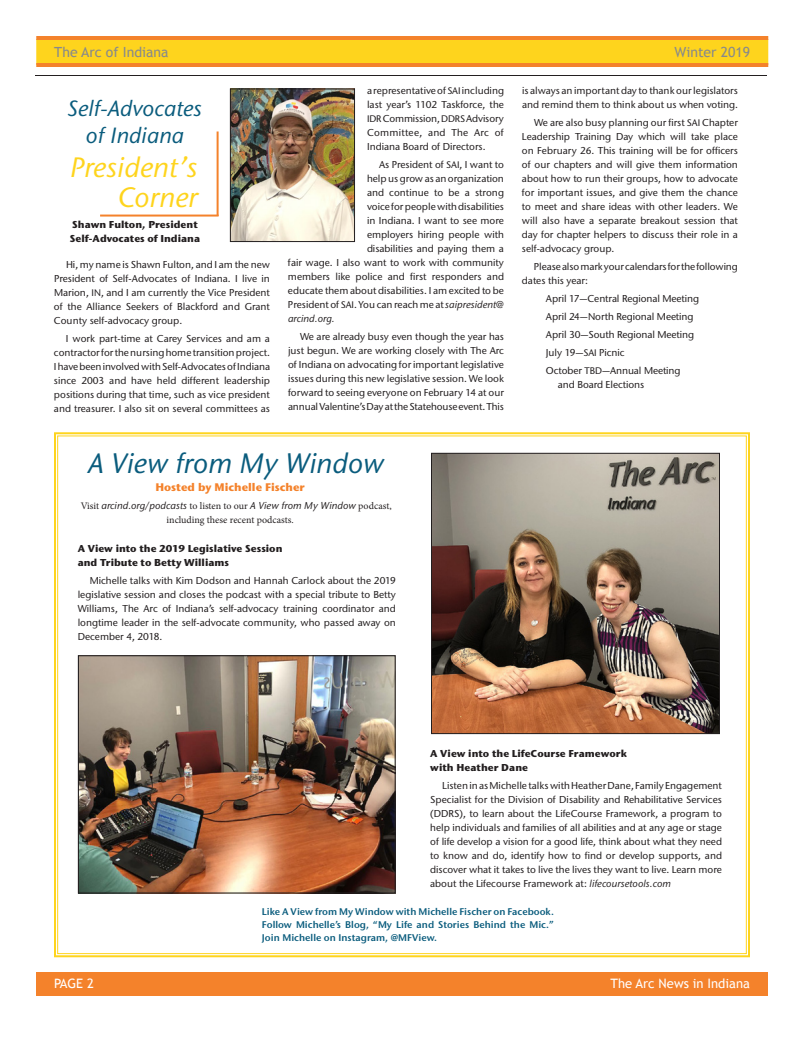
<style>
.page{position:relative;width:804px;height:1044px;background:#fff}
.page>*{position:absolute;margin:0;border:0;box-sizing:border-box;transform-origin:0 0}
.t1{font:italic 500 28px/30px "Stone Sans ITC Std";color:#fed41d;text-align:right}
.t2{font:italic 500 28px "Stone Sans ITC Std";color:#0a5c7d}
.t3{font:italic 500 22px/27px "Stone Sans ITC Std";color:#0a5c7d;text-align:center}
.t4{font:14px "Trebuchet MS";color:#87898c}
.t5{font:13px "Trebuchet MS";color:#fff}
.t6{font:700 11px "Stone Sans ITC Std";color:#f4822b}
.t7{font:500 10px/14px "Stone Sans ITC Std";color:#231f20;text-align:justify}
.t8{font:700 10px/14px "Stone Sans ITC Std";color:#231f20}
.t9{font:italic 500 10px "Stone Sans ITC Std";color:#231f20}
.t10{font:10px "Minion Pro";color:#231f20}
.t11{font:600 9.7px/13px "Stone Sans ITC Std";color:#0a5c7d;text-align:justify}
.s1{font-size:9.5px}
.s2{font-style:italic}
.s3{font-family:"Minion Pro";font-weight:400;font-style:normal}
</style>
<div class="page">
<div style="left:36px;top:39px;width:732px;height:26px;background:#fed41d"></div>
<hr style="left:36px;top:63px;width:732px;height:4px;background:#f4822b">
<hr style="left:36px;top:36px;width:732px;height:4px;background:#f4822b">
<div style="left:36px;top:972px;width:732px;height:24px;background:#f4822b"></div>
<hr style="left:100px;top:215px;width:119px;height:2px;background:#f4822b">
<hr style="left:217px;top:132px;width:2px;height:84px;background:#f4822b">
<svg style="left:54px;top:432px;width:696px;height:526px"></svg>
<hr style="left:35px;top:75px;width:732px;height:1px;background:#231f20">
<img style="left:232px;top:90px;width:121px;height:150px">
<div style="left:230px;top:88px;width:125px;height:154px;border:1px solid #231f20"></div>
<img style="left:80px;top:657px;width:314px;height:235px">
<div style="left:78px;top:655px;width:318px;height:239px;border:1px solid #231f20"></div>
<h3 class="t4" style="left:54px;top:44px;width:116px">The Arc of Indiana</h3>
<h3 class="t4" style="left:675px;top:44px;width:77px">Winter 2019</h3>
<h2 class="t3" style="left:68px;top:95px;width:136px">Self-Advocates of Indiana</h2>
<h1 class="t1" style="left:70px;top:152px;width:130px">President’s<br>Corner</h1>
<p class="t8" style="left:70px;top:218px;width:132px;line-height:13.4px">Shawn Fulton, President<br>Self-Advocates of Indiana</p>
<p class="t7" style="left:54px;top:258px;width:218px;text-indent:12px">Hi, my name is Shawn Fulton, and I am the new President of Self-Advocates of Indiana. I live in Marion, <span class="s1">IN</span>, and I am currently the Vice President of the Alliance Seekers of Blackford and Grant County self-advocacy group.</p>
<p class="t7" style="left:54px;top:332px;width:218px;text-indent:12px">I work part-time at Carey Services and am a contractor for the nursing home transition project.<br>I have been involved with Self-Advocates of Indiana since 2003 and have held different leadership positions during that time, such as vice president and treasurer. I also sit on several committees as</p>
<p class="t7" style="left:367px;top:84px;width:138px">a representative of <span class="s1">SAI</span> including last year’s 1102 Taskforce, the <span class="s1">IDR</span> Commission, <span class="s1">DDRS</span> Advisory Committee, and The Arc of Indiana Board of Directors.</p>
<p class="t7" style="left:379px;top:158px;width:126px">As President of <span class="s1">SAI</span>, I want to</p>
<p class="t7" style="left:367px;top:172px;width:138px">help us grow as an organization</p>
<p class="t7" style="left:367px;top:186px;width:138px">and continue to be a strong</p>
<p class="t7" style="left:367px;top:200px;width:139px">voice for people with disabilities</p>
<p class="t7" style="left:367px;top:214px;width:138px">in Indiana. I want to see more</p>
<p class="t7" style="left:367px;top:228px;width:138px">employers hiring people with</p>
<p class="t7" style="left:367px;top:242px;width:138px">disabilities and paying them a</p>
<p class="t7" style="left:288px;top:256px;width:217px">fair wage. I also want to work with community</p>
<p class="t7" style="left:288px;top:270px;width:218px">members like police and first responders and</p>
<p class="t7" style="left:288px;top:284px;width:218px">educate them about disabilities. I am excited to be</p>
<p class="t7" style="left:288px;top:298px;width:218px">President of <span class="s1">SAI</span>. You can reach me at<span class="s2">saipresident@</span></p>
<p class="t9" style="left:288px;top:313px;width:48px">arcind.org.</p>
<p class="t7" style="left:288px;top:330px;width:218px;text-indent:12px">We are already busy even though the year has just begun. We are working closely with The Arc of Indiana on advocating for important legislative issues during this new legislative session. We look forward to seeing everyone on February 14 at our annual Valentine’s Day at the Statehouse event. This</p>
<h1 class="t2" style="left:88px;top:447px;width:298px">A View from My Window</h1>
<p class="t6" style="left:155px;top:480px;width:151px">Hosted by Michelle Fischer</p>
<p class="t9" style="left:81px;top:500px;width:312px"><span class="s3">Visit</span> arcind.org/podcasts <span class="s3">to listen to our</span> A View from My Window <span class="s3">podcast,</span></p>
<p class="t10" style="left:167px;top:513px;width:129px">including these recent podcasts.</p>
<p class="t8" style="left:78px;top:542px;width:206px">A View into the 2019 Legislative Session and Tribute to Betty Williams</p>
<p class="t7" style="left:78px;top:574px;width:320px;text-indent:12px">Michelle talks with Kim Dodson and Hannah Carlock about the 2019 legislative session and closes the podcast with a special tribute to Betty Williams, The Arc of Indiana’s self-advocacy training coordinator and longtime leader in the self-advocate community, who passed away on December 4, 2018.</p>
<p class="t7" style="left:522px;top:84px;width:218px">is always an important day to thank our legislators and remind them to think about us when voting.</p>
<p class="t7" style="left:522px;top:116px;width:218px;text-indent:12px">We are also busy planning our first <span class="s1">SAI</span> Chapter Leadership Training Day which will take place on February 26. This training will be for officers of our chapters and will give them information about how to run their groups, how to advocate for important issues, and give them the chance to meet and share ideas with other leaders. We will also have a separate breakout session that day for chapter helpers to discuss their role in a self-advocacy group.</p>
<p class="t7" style="left:522px;top:260px;width:217px;text-indent:12px">Please also mark your calendars for the following dates this year:</p>
<p class="t7" style="left:546px;top:290px;width:155px;line-height:18px;text-align:left">April 17—Central Regional Meeting<br>April 24—North Regional Meeting<br>April 30—South Regional Meeting<br>July 19—<span class="s1">SAI</span> Picnic<br>October <span class="s1">TBD</span>—Annual Meeting</p>
<p class="t7" style="left:558px;top:378px;width:88px">and Board Elections</p>
<p class="t8" style="left:430px;top:747px;width:198px">A View into the LifeCourse Framework with Heather Dane</p>
<p class="t7" style="left:430px;top:779px;width:293px;text-indent:12px">Listen in as Michelle talks with Heather Dane, Family Engagement Specialist for the Division of Disability and Rehabilitative Services (DDRS), to learn about the LifeCourse Framework, a program to help individuals and families of all abilities and at any age or stage of life develop a vision for a good life, think about what they need to know and do, identify how to find or develop supports, and discover what it takes to live the lives they want to live. Learn more about the Lifecourse Framework at: <span class="s2">lifecoursetools.com</span></p>
<p class="t11" style="left:262px;top:905px;width:294px">Like A View from My Window with Michelle Fischer on Facebook.<br>Follow Michelle’s Blog, “My Life and Stories Behind the Mic.” Join Michelle on Instagram, @MFView.</p>
<h3 class="t5" style="left:54px;top:976px;width:41px">PAGE 2</h3>
<h3 class="t5" style="left:611px;top:976px;width:141px">The Arc News in Indiana</h3>
</div>
